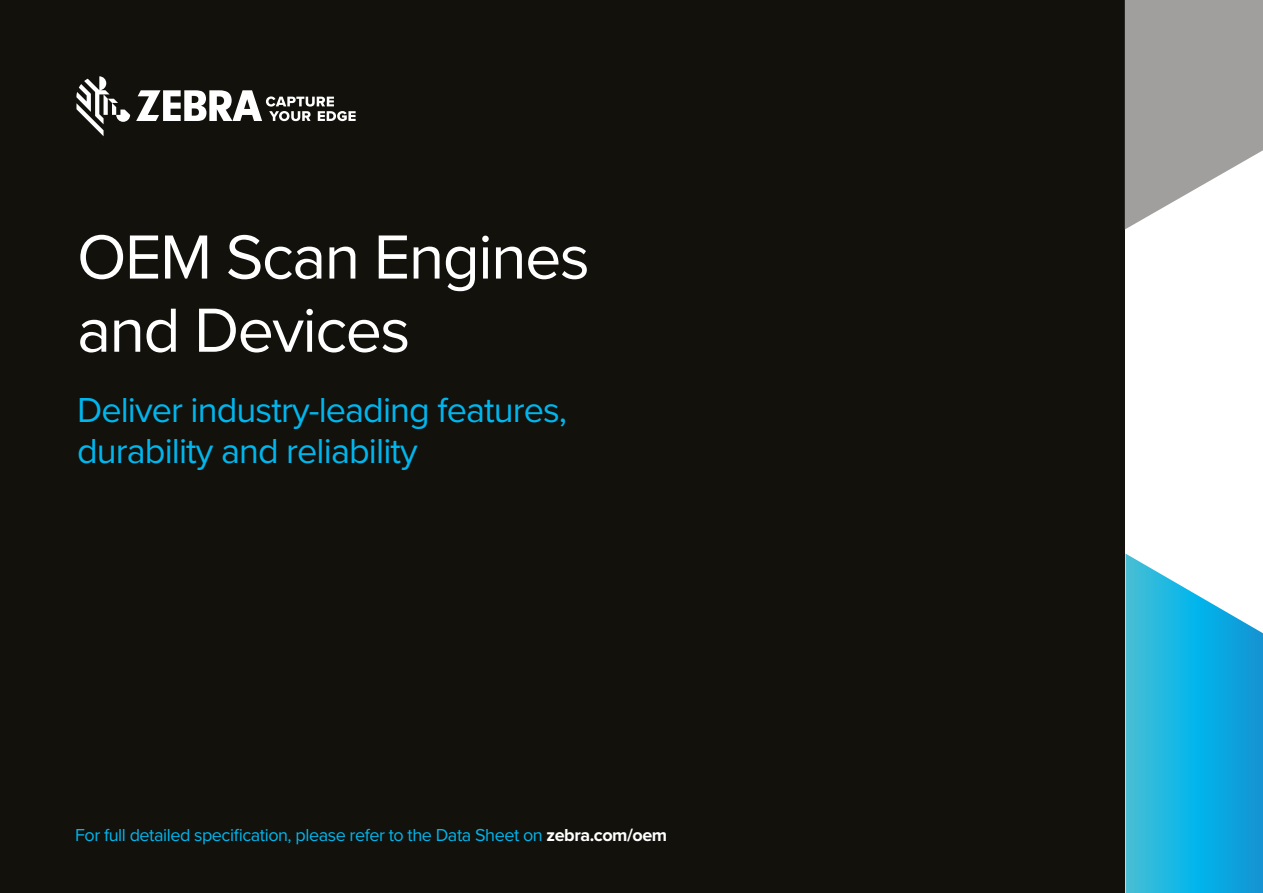
<style>
.page{position:relative;width:1263px;height:893px;background:#12110c}
.page>*{position:absolute;margin:0;border:0;box-sizing:border-box;transform-origin:0 0}
.t1{font:64.5px/73.2px "Proxima Nova";letter-spacing:-.025em;color:#fff}
.t2{font:36px/40.5px "Proxima Nova";letter-spacing:-.025em;color:#00b6ed}
.t3{font:18px "Proxima Nova";letter-spacing:-.025em;color:#00b6ed}
.s1{font-weight:700;color:#fff}
</style>
<div class="page">
<div style="left:1125px;top:0;width:138px;height:893px;background:#fff"></div>
<svg style="left:1125px;top:0;width:138px;height:230px"></svg>
<svg style="left:1125px;top:554px;width:138px;height:339px;background:#35b9e3"></svg>
<svg style="left:76px;top:76px;width:54px;height:60px"></svg>
<svg style="left:136px;top:90px;width:220px;height:31px"></svg>
<h1 class="t1" style="left:77px;top:218px;width:514px">OEM Scan Engines and Devices</h1>
<h2 class="t2" style="left:77px;top:388px;width:492px">Deliver industry-leading features, durability and reliability</h2>
<p class="t3" style="left:75px;top:821px;width:594px">For full detailed specification, please refer to the Data Sheet on <span class="s1">zebra.com/oem</span></p>
</div>
